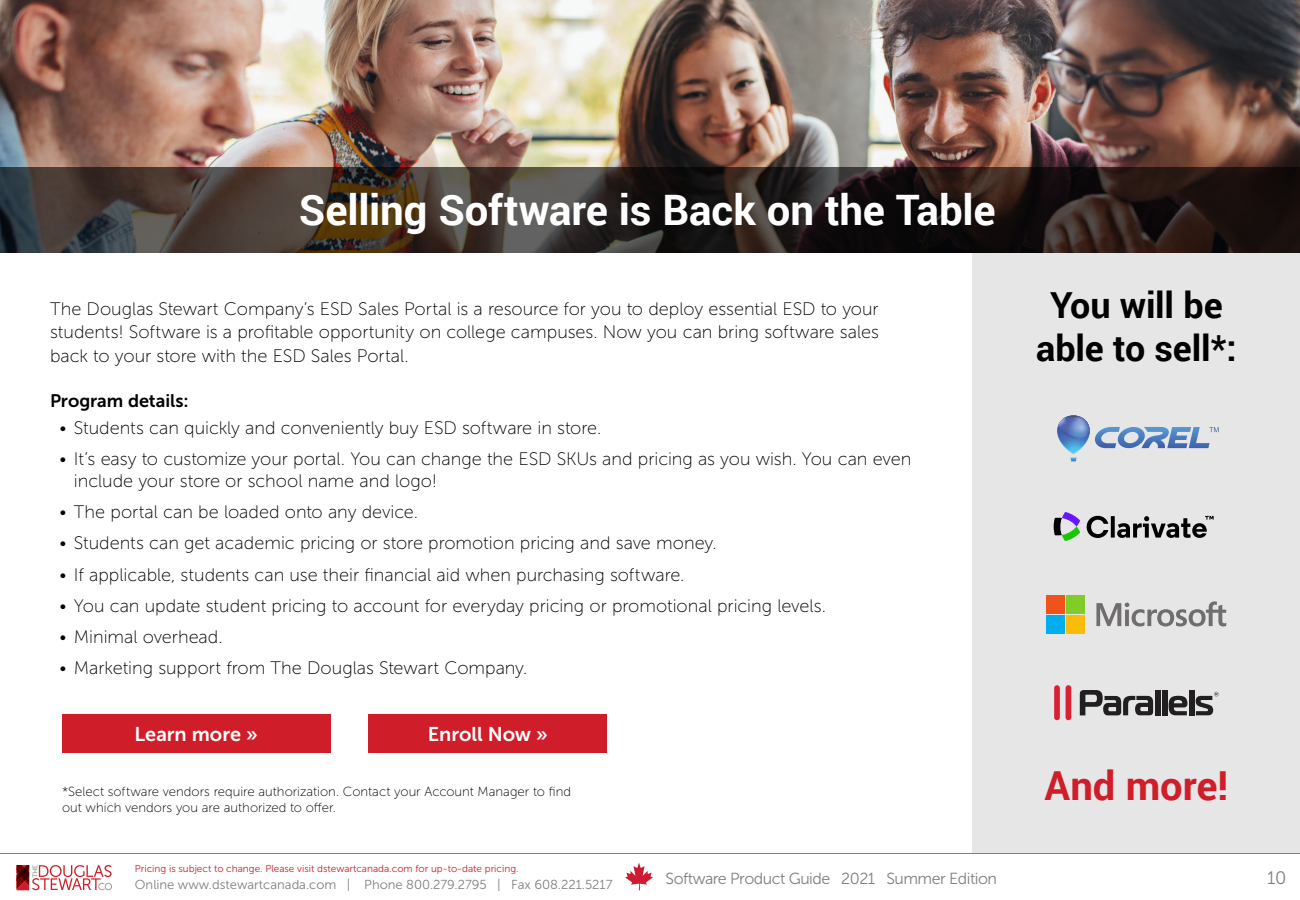
<style>
.page{position:relative;width:1300px;height:900px;background:#fff}
.page>*{position:absolute;margin:0;border:0;box-sizing:border-box;transform-origin:0 0}
.t1{font:700 42px "Roboto";letter-spacing:-.005em;color:#fff}
.t2{font:700 40px "Roboto";color:#cf1e29}
.t3{font:700 35.9px/43.1px "Roboto";letter-spacing:-.01em;color:#000;text-align:center}
.t4{font:19.9px "Museo Sans 700";color:#fff}
.t5{font:18.1px/23.4px "Museo Sans 100";color:#000;text-align:justify}
.t6{font:18.1px "Museo Sans 700";color:#000}
.t7{font:18px "Museo Sans 300";color:#808080}
.t8{font:16px "Museo Sans 300";letter-spacing:-.03em;color:#808080}
.t9{font:13.1px/15.8px "Museo Sans 100";color:#000}
.t10{font:13px "Museo Sans 300";color:#808080}
.t11{font:10px "Museo Sans 300";color:#cf1e29}
</style>
<div class="page">
<div style="left:973px;top:240px;width:327px;height:628px;background:#e6e6e6"></div>
<img style="left:0;top:0;width:1300px;height:167px">
<svg style="left:0;top:167px;width:1300px;height:85px;background:#312924"></svg>
<svg style="left:1096px;top:601px;width:130px;height:25px"></svg>
<div style="left:1047px;top:595px;width:18px;height:19px;background:#f1511b"></div>
<div style="left:1067px;top:595px;width:18px;height:19px;background:#80cc28"></div>
<div style="left:1047px;top:616px;width:18px;height:18px;background:#00adef"></div>
<div style="left:1067px;top:616px;width:18px;height:18px;background:#fbbc09"></div>
<svg style="left:1057px;top:415px;width:162px;height:46px"></svg>
<div style="left:1054px;top:685px;width:6px;height:35px;background:#d92131;border-radius:3px"></div>
<div style="left:1066px;top:685px;width:5px;height:35px;background:#d92131;border-radius:3px"></div>
<svg style="left:1169px;top:696px;width:18px;height:19px"></svg>
<div style="left:1189px;top:690px;width:5px;height:25px;background:#221f20"></div>
<div style="left:1162px;top:690px;width:5px;height:25px;background:#221f20"></div>
<div style="left:1155px;top:690px;width:5px;height:25px;background:#221f20"></div>
<svg style="left:1080px;top:690px;width:73px;height:25px"></svg>
<svg style="left:1195px;top:692px;width:24px;height:23px"></svg>
<svg style="left:1054px;top:512px;width:26px;height:29px"></svg>
<svg style="left:1087px;top:516px;width:127px;height:22px"></svg>
<div style="left:62px;top:714px;width:268px;height:38px;background:#cf1e29"></div>
<div style="left:369px;top:714px;width:238px;height:38px;background:#cf1e29"></div>
<svg style="left:0;top:853px;width:1300px;height:38px"></svg>
<svg style="left:17px;top:865px;width:95px;height:25px"></svg>
<svg style="left:625px;top:863px;width:28px;height:27px"></svg>
<h1 class="t1" style="left:299px;top:181px;width:698px">Selling Software is Back on the Table</h1>
<p class="t5" style="left:50px;top:297px;width:830px">The Douglas Stewart Company’s ESD Sales Portal is a resource for you to deploy essential ESD to your students! Software is a profitable opportunity on college campuses. Now you can bring software sales back to your store with the ESD Sales Portal.</p>
<p class="t6" style="left:50px;top:390px;width:140px">Program details:</p>
<p class="t5" style="left:60px;top:416px;width:543px">• Students can quickly and conveniently buy ESD software in store.</p>
<p class="t5" style="left:74px;top:448px;width:839px;line-height:21.7px;text-indent:-14px">• It’s easy to customize your portal. You can change the ESD SKUs and pricing as you wish. You can even include your store or school name and logo!</p>
<p class="t5" style="left:60px;top:500px;width:360px">• The portal can be loaded onto any device.</p>
<p class="t5" style="left:60px;top:532px;width:659px">• Students can get academic pricing or store promotion pricing and save money.</p>
<p class="t5" style="left:60px;top:563px;width:626px">• If applicable, students can use their financial aid when purchasing software.</p>
<p class="t5" style="left:60px;top:594px;width:768px">• You can update student pricing to account for everyday pricing or promotional pricing levels.</p>
<p class="t5" style="left:60px;top:625px;width:165px">• Minimal overhead.</p>
<p class="t5" style="left:60px;top:657px;width:469px">• Marketing support from The Douglas Stewart Company.</p>
<p class="t4" style="left:135px;top:723px;width:125px">Learn more »</p>
<p class="t4" style="left:428px;top:723px;width:122px">Enroll Now »</p>
<p class="t9" style="left:62px;top:784px;width:511px">*Select software vendors require authorization. Contact your Account Manager to find out which vendors you are authorized to offer.</p>
<h3 class="t3" style="left:1036px;top:282px;width:202px">You will be able to sell*:</h3>
<h2 class="t2" style="left:1044px;top:757px;width:186px">And more!</h2>
<p class="t11" style="left:135px;top:864px;width:385px">Pricing is subject to change. Please visit dstewartcanada.com for up-to-date pricing.</p>
<p class="t10" style="left:135px;top:878px;width:479px">Online www.dstewartcanada.com | Phone 800.279.2795 | Fax 608.221.5217</p>
<p class="t8" style="left:666px;top:870px;width:333px">Software Product Guide 2021 Summer Edition</p>
<p class="t7" style="left:1267px;top:868px;width:21px">10</p>
</div>
